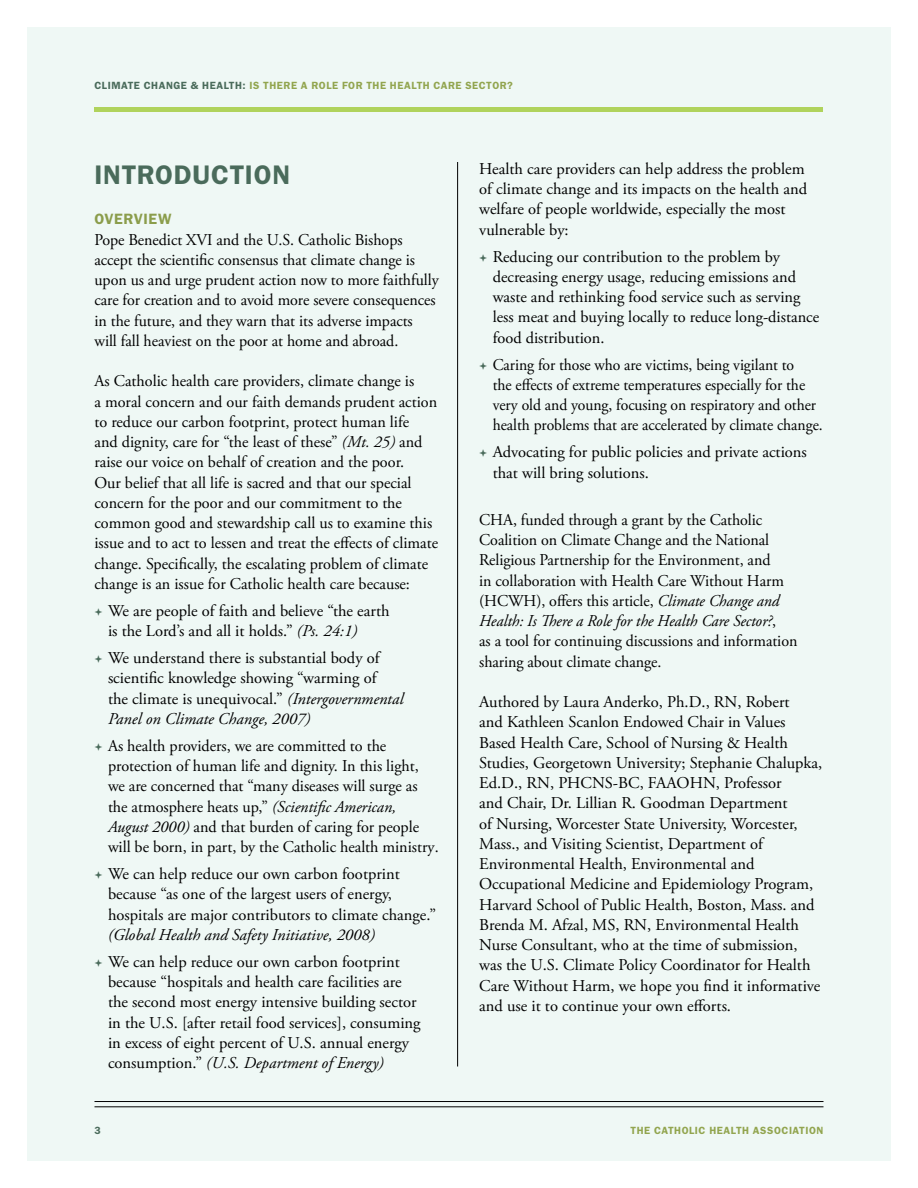
<style>
.page{position:relative;width:918px;height:1188px;background:#fff}
.page>*{position:absolute;margin:0;border:0;box-sizing:border-box;transform-origin:0 0}
.t1{font:600 27px "Franklin Gothic";color:#4a6b5b}
.t2{font:16.5px/20.2px "Adobe Garamond Pro";color:#000}
.t3{font:16.5px/20.2px "Adobe Garamond Pro";color:#000;scale:.95 1}
.t4{font:italic 16.5px "Adobe Garamond Pro";color:#000}
.t5{font:600 15px "Franklin Gothic";letter-spacing:.04em;color:#8b9d4b}
.t6{font:600 10.5px "Franklin Gothic";letter-spacing:.05em;color:#92a54f}
.t7{font:600 10.5px "Franklin Gothic";color:#4a6b5b}
.s1{color:#4a6b5b}
.s2{font-style:italic}
</style>
<div class="page">
<div style="left:27px;top:27px;width:864px;height:1134px;background:#eff8f5"></div>
<hr style="left:457px;top:162px;width:1px;height:904px;background:#000">
<div style="left:94px;top:107px;width:730px;height:5px;background:#b0d35c"></div>
<hr style="left:94px;top:1101px;width:730px;height:1px;background:#000">
<hr style="left:94px;top:1107px;width:730px;height:1px;background:#000">
<p class="t6" style="left:94px;top:80px;width:420px"><span class="s1">CLIMATE CHANGE &amp; HEALTH:</span> IS THERE A ROLE FOR THE HEALTH CARE SECTOR?</p>
<h1 class="t1" style="left:94px;top:159px;width:17px">INTRO</h1>
<h1 class="t1" style="left:174px;top:159px;width:54px">DUCTION</h1>
<p class="t5" style="left:94px;top:210px;width:79px">OVERVIEW</p>
<p class="t2" style="left:94px;top:230px;width:346px">Pope Benedict XVI and the U.S. Catholic Bishops accept the scientific consensus that climate change is upon us and urge prudent action now to more faithfully care for creation and to avoid more severe consequences in the future, and they warn that its adverse impacts will fall heaviest on the poor at home and abroad.</p>
<p class="t2" style="left:94px;top:372px;width:345px">As Catholic health care providers, climate change is<br>a moral concern and our faith demands prudent action to reduce our carbon footprint, protect human life<br>and dignity, care for “the least of these” <span class="s2">(Mt. 25)</span> and raise our voice on behalf of creation and the poor.<br>Our belief that all life is sacred and that our special concern for the poor and our commitment to the common good and stewardship call us to examine this issue and to act to lessen and treat the effects of climate change. Specifically, the escalating problem of climate change is an issue for Catholic health care because:</p>
<p class="t2" style="left:108px;top:601px;width:283px;text-indent:-14px"><span class="s1">❖</span> We are people of faith and believe “the earth is the Lord’s and all it holds.” <span class="s2">(Ps. 24:1)</span></p>
<p class="t2" style="left:108px;top:648px;width:297px;text-indent:-14px"><span class="s1">❖</span> We understand there is substantial body of scientific knowledge showing “warming of<br>the climate is unequivocal.” <span class="s2">(Intergovernmental Panel on Climate Change, 2007)</span></p>
<p class="t2" style="left:108px;top:736px;width:332px;text-indent:-14px"><span class="s1">❖</span> As health providers, we are committed to the protection of human life and dignity. In this light, we are concerned that “many diseases will surge as the atmosphere heats up,” <span class="s2">(Scientific American, August 2000)</span> and that burden of caring for people will be born, in part, by the Catholic health ministry.</p>
<p class="t2" style="left:108px;top:864px;width:330px;text-indent:-14px"><span class="s1">❖</span> We can help reduce our own carbon footprint because “as one of the largest users of energy, hospitals are major contributors to climate change.”</p>
<p class="t4" style="left:108px;top:925px;width:268px">(Global Health and Safety Initiative, 2008)</p>
<p class="t2" style="left:108px;top:952px;width:314px;text-indent:-14px"><span class="s1">❖</span> We can help reduce our own carbon footprint because “hospitals and health care facilities are the second most energy intensive building sector in the U.S. [after retail food services], consuming in excess of eight percent of U.S. annual energy consumption.” <span class="s2">(U.S. Department of Energy)</span></p>
<p class="t2" style="left:479px;top:159px;width:329px">Health care providers can help address the problem of climate change and its impacts on the health and welfare of people worldwide, especially the most vulnerable by:</p>
<p class="t2" style="left:493px;top:247px;width:328px;text-indent:-14px"><span class="s1">❖</span> Reducing our contribution to the problem by decreasing energy usage, reducing emissions and waste and rethinking food service such as serving less meat and buying locally to reduce long-distance food distribution.</p>
<p class="t3" style="left:493px;top:355px;width:349px;text-indent:-14px"><span class="s1">❖</span> Caring for those who are victims, being vigilant to<br>the effects of extreme temperatures especially for the very old and young, focusing on respiratory and other health problems that are accelerated by climate change.</p>
<p class="t2" style="left:493px;top:443px;width:316px;text-indent:-14px"><span class="s1">❖</span> Advocating for public policies and private actions that will bring solutions.</p>
<p class="t2" style="left:479px;top:510px;width:320px">CHA, funded through a grant by the Catholic Coalition on Climate Change and the National Religious Partnership for the Environment, and<br>in collaboration with Health Care Without Harm (HCWH), offers this article, <span class="s2">Climate Change and Health: Is There a Role for the Health Care Sector?</span>,<br>as a tool for continuing discussions and information sharing about climate change.</p>
<p class="t2" style="left:479px;top:692px;width:345px">Authored by Laura Anderko, Ph.D., RN, Robert<br>and Kathleen Scanlon Endowed Chair in Values Based Health Care, School of Nursing &amp; Health Studies, Georgetown University; Stephanie Chalupka, Ed.D., RN, PHCNS-BC, FAAOHN, Professor<br>and Chair, Dr. Lillian R. Goodman Department<br>of Nursing, Worcester State University, Worcester, Mass., and Visiting Scientist, Department of Environmental Health, Environmental and Occupational Medicine and Epidemiology Program, Harvard School of Public Health, Boston, Mass. and Brenda M. Afzal, MS, RN, Environmental Health Nurse Consultant, who at the time of submission, was the U.S. Climate Policy Coordinator for Health Care Without Harm, we hope you find it informative and use it to continue your own efforts.</p>
<p class="t7" style="left:94px;top:1124px;width:8px">3</p>
<p class="t6" style="left:631px;top:1124px;width:194px">THE CATHOLIC HEALTH ASSOCIATION</p>
</div>
